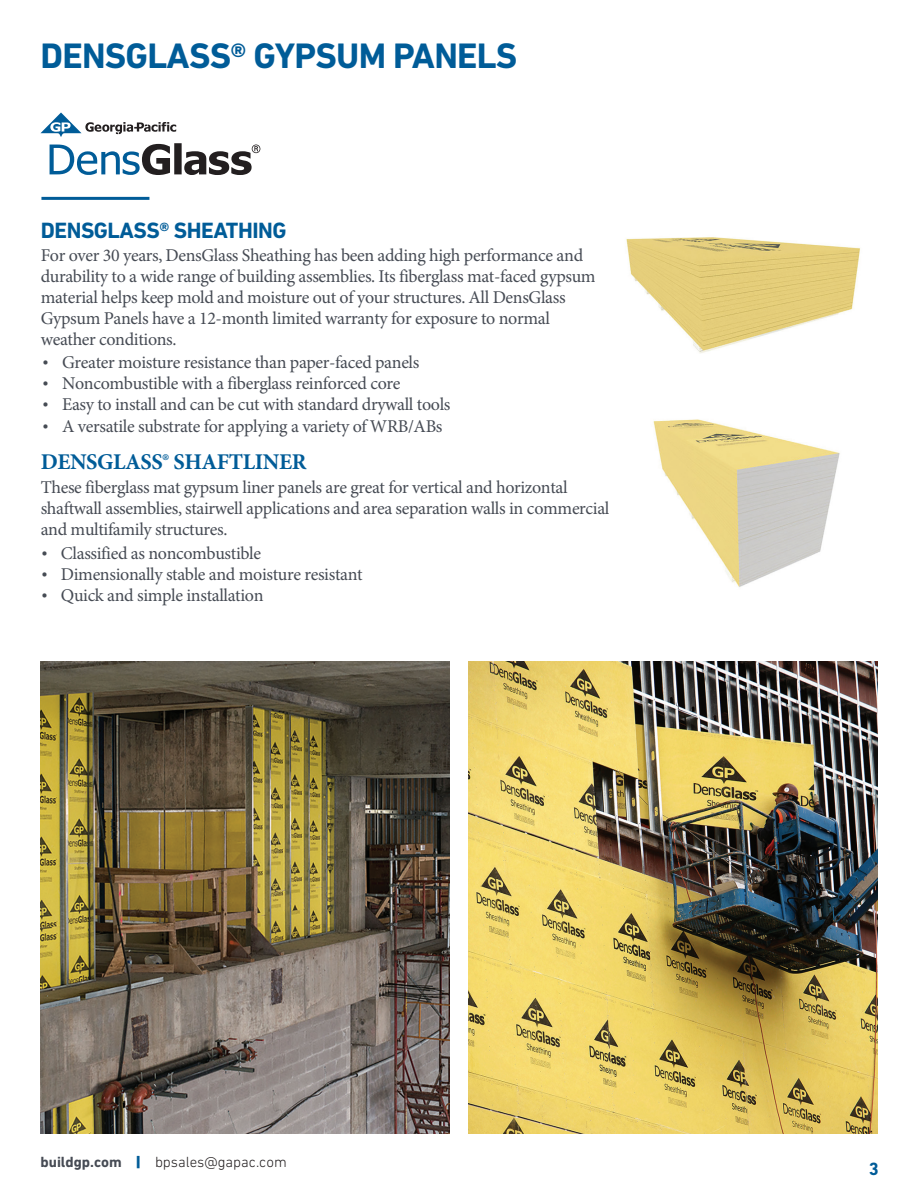
<style>
.page{position:relative;width:918px;height:1188px;background:#fff}
.page>*{position:absolute;margin:0;border:0;box-sizing:border-box;transform-origin:0 0}
.t1{font:700 36px "DIN Next LT Pro";letter-spacing:-.02em;color:#005c98}
.t2{font:700 22.5px "Minion Pro";letter-spacing:-.02em;color:#005c98}
.t3{font:700 22.5px "DIN Next LT Pro";letter-spacing:-.02em;color:#005c98}
.t4{font:18px/21px "Minion Pro";letter-spacing:-.02em;color:#464b54}
.t5{font:700 18px "DIN Next LT Pro";color:#005c98}
.t6{font:300 15px "DIN Next LT Pro";color:#231f20}
.s1{font-family:"DIN Next LT Pro";font-weight:300}
.s2{font-weight:700;color:#464b54}
.s3{font-weight:900;color:#005c98}
</style>
<div class="page">
<hr style="left:41px;top:197px;width:108px;height:3px;background:#005c98">
<img style="left:653px;top:419px;width:187px;height:168px">
<img style="left:626px;top:237px;width:234px;height:116px">
<svg style="left:50px;top:143px;width:210px;height:32px"></svg>
<svg style="left:40px;top:112px;width:136px;height:25px"></svg>
<img style="left:40px;top:662px;width:410px;height:472px">
<img style="left:468px;top:662px;width:410px;height:472px">
<h1 class="t1" style="left:40px;top:34px;width:478px">DENSGLASS® GYPSUM PANELS</h1>
<p class="t3" style="left:41px;top:217px;width:247px">DENSGLASS® SHEATHING</p>
<p class="t4" style="left:41px;top:245px;width:556px">For over 30 years, DensGlass Sheathing has been adding high performance and durability to a wide range of building assemblies. Its fiberglass mat-faced gypsum material helps keep mold and moisture out of your structures. All DensGlass Gypsum Panels have a 12-month limited warranty for exposure to normal weather conditions.</p>
<p class="t4" style="left:42px;top:352px;width:379px"><span class="s1">•</span> Greater moisture resistance than paper-faced panels</p>
<p class="t4" style="left:42px;top:373px;width:360px"><span class="s1">•</span> Noncombustible with a fiberglass reinforced core</p>
<p class="t4" style="left:42px;top:394px;width:410px"><span class="s1">•</span> Easy to install and can be cut with standard drywall tools</p>
<p class="t4" style="left:42px;top:416px;width:402px"><span class="s1">•</span> A versatile substrate for applying a variety of WRB/ABs</p>
<p class="t2" style="left:41px;top:446px;width:267px">DENSGLASS® SHAFTLINER</p>
<p class="t4" style="left:41px;top:477px;width:570px">These fiberglass mat gypsum liner panels are great for vertical and horizontal shaftwall assemblies, stairwell applications and area separation walls in commercial and multifamily structures.</p>
<p class="t4" style="left:41px;top:543px;width:222px"><span class="s1">•</span> Classified as noncombustible</p>
<p class="t4" style="left:41px;top:564px;width:323px"><span class="s1">•</span> Dimensionally stable and moisture resistant</p>
<p class="t4" style="left:41px;top:585px;width:224px"><span class="s1">•</span> Quick and simple installation</p>
<p class="t6" style="left:40px;top:1153px;width:248px"><span class="s2">buildgp.com</span> <span class="s3">|</span> bpsales@gapac.com</p>
<p class="t5" style="left:869px;top:1158px;width:12px">3</p>
</div>
